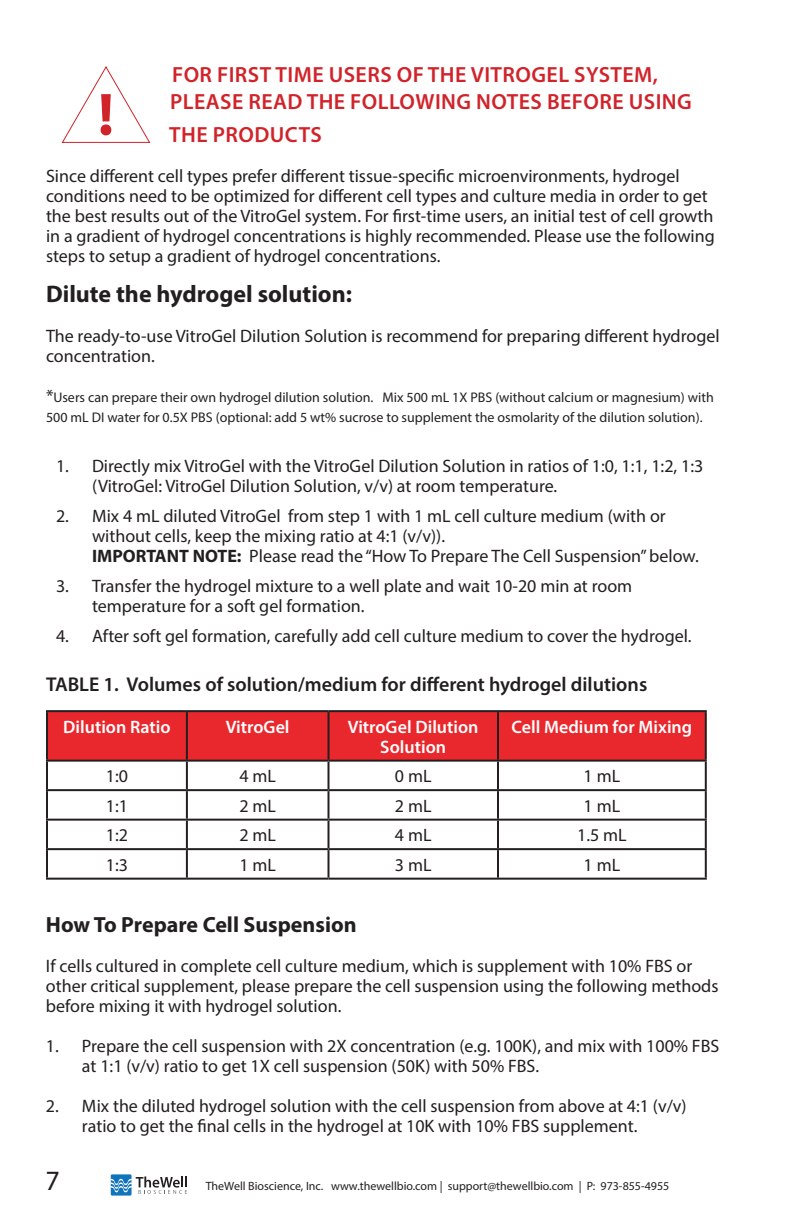
<style>
.page{position:relative;width:792px;height:1224px;background:#fff}
.page>*{position:absolute;margin:0;border:0;box-sizing:border-box;transform-origin:0 0}
.t1{font:700 60.2px "Myriad Pro";color:#d1232a}
.t2{font:28px "Myriad Pro";color:#231f20}
.t3{font:700 24px "Myriad Pro";color:#231f20}
.t4{font:600 22px/26.4px "Myriad Pro";letter-spacing:.02em;color:#d1232a}
.t5{font:700 22px "Myriad Pro";color:#231f20}
.t6{font:600 20px "Myriad Pro";color:#231f20}
.t7{font:18px/20px "Myriad Pro";color:#231f20}
.t8{font:600 18px/20px "Myriad Pro";color:#fff;text-align:center}
.t9{font:14px/20px "Myriad Pro";color:#231f20}
.t10{font:12px "Myriad Pro";color:#231f20}
.s1{font-size:18px}
.s2{font-weight:700}
</style>
<div class="page">
<div style="left:48px;top:712px;width:657px;height:48px;background:#e9282d"></div>
<hr style="left:46px;top:710px;width:141px;height:2px;background:#231f20">
<hr style="left:46px;top:712px;width:2px;height:48px;background:#231f20">
<hr style="left:187px;top:710px;width:142px;height:2px;background:#231f20">
<hr style="left:186px;top:712px;width:2px;height:48px;background:#231f20">
<hr style="left:329px;top:710px;width:169px;height:2px;background:#231f20">
<hr style="left:328px;top:712px;width:2px;height:48px;background:#231f20">
<hr style="left:498px;top:710px;width:209px;height:2px;background:#231f20">
<hr style="left:497px;top:712px;width:2px;height:48px;background:#231f20">
<hr style="left:705px;top:712px;width:2px;height:48px;background:#231f20">
<hr style="left:46px;top:760px;width:141px;height:2px;background:#231f20">
<hr style="left:46px;top:762px;width:2px;height:27px;background:#231f20">
<hr style="left:187px;top:760px;width:142px;height:2px;background:#231f20">
<hr style="left:186px;top:762px;width:2px;height:27px;background:#231f20">
<hr style="left:329px;top:760px;width:169px;height:2px;background:#231f20">
<hr style="left:328px;top:762px;width:2px;height:27px;background:#231f20">
<hr style="left:498px;top:760px;width:209px;height:2px;background:#231f20">
<hr style="left:497px;top:762px;width:2px;height:27px;background:#231f20">
<hr style="left:705px;top:762px;width:2px;height:27px;background:#231f20">
<hr style="left:46px;top:789px;width:141px;height:2px;background:#231f20">
<hr style="left:46px;top:791px;width:2px;height:28px;background:#231f20">
<hr style="left:187px;top:789px;width:142px;height:2px;background:#231f20">
<hr style="left:186px;top:791px;width:2px;height:28px;background:#231f20">
<hr style="left:329px;top:789px;width:169px;height:2px;background:#231f20">
<hr style="left:328px;top:791px;width:2px;height:28px;background:#231f20">
<hr style="left:498px;top:789px;width:209px;height:2px;background:#231f20">
<hr style="left:497px;top:791px;width:2px;height:28px;background:#231f20">
<hr style="left:705px;top:791px;width:2px;height:28px;background:#231f20">
<hr style="left:46px;top:819px;width:141px;height:2px;background:#231f20">
<hr style="left:46px;top:821px;width:2px;height:27px;background:#231f20">
<hr style="left:187px;top:819px;width:142px;height:2px;background:#231f20">
<hr style="left:186px;top:821px;width:2px;height:27px;background:#231f20">
<hr style="left:329px;top:819px;width:169px;height:2px;background:#231f20">
<hr style="left:328px;top:821px;width:2px;height:27px;background:#231f20">
<hr style="left:498px;top:819px;width:209px;height:2px;background:#231f20">
<hr style="left:497px;top:821px;width:2px;height:27px;background:#231f20">
<hr style="left:705px;top:821px;width:2px;height:27px;background:#231f20">
<hr style="left:46px;top:848px;width:141px;height:2px;background:#231f20">
<hr style="left:46px;top:850px;width:2px;height:28px;background:#231f20">
<hr style="left:187px;top:848px;width:142px;height:2px;background:#231f20">
<hr style="left:186px;top:850px;width:2px;height:28px;background:#231f20">
<hr style="left:329px;top:848px;width:169px;height:2px;background:#231f20">
<hr style="left:328px;top:850px;width:2px;height:28px;background:#231f20">
<hr style="left:498px;top:848px;width:209px;height:2px;background:#231f20">
<hr style="left:497px;top:850px;width:2px;height:28px;background:#231f20">
<hr style="left:705px;top:850px;width:2px;height:28px;background:#231f20">
<hr style="left:46px;top:878px;width:141px;height:2px;background:#231f20">
<hr style="left:187px;top:878px;width:142px;height:2px;background:#231f20">
<hr style="left:329px;top:878px;width:169px;height:2px;background:#231f20">
<hr style="left:498px;top:878px;width:209px;height:2px;background:#231f20">
<div style="left:111px;top:1174px;width:21px;height:22px;background:#1074bc"></div>
<svg style="left:110px;top:1176px;width:77px;height:18px"></svg>
<svg style="left:61px;top:66px;width:90px;height:77px"></svg>
<p class="t4" style="left:170px;top:61px;width:523px">FOR FIRST TIME USERS OF THE VITROGEL SYSTEM,<br>PLEASE READ THE FOLLOWING NOTES BEFORE USING</p>
<p class="t4" style="left:169px;top:121px;width:154px">THE PRODUCTS</p>
<p class="t7" style="left:46px;top:166px;width:670px">Since different cell types prefer different tissue-specific microenvironments, hydrogel conditions need to be optimized for different cell types and culture media in order to get the best results out of the VitroGel system. For first-time users, an initial test of cell growth in a gradient of hydrogel concentrations is highly recommended. Please use the following steps to setup a gradient of hydrogel concentrations.</p>
<p class="t3" style="left:46px;top:278px;width:308px">Dilute the hydrogel solution:</p>
<p class="t7" style="left:46px;top:326px;width:675px">The ready-to-use VitroGel Dilution Solution is recommend for preparing different hydrogel concentration.</p>
<p class="t9" style="left:46px;top:387px;width:669px"><span class="s1">*</span>Users can prepare their own hydrogel dilution solution. Mix 500 mL 1X PBS (without calcium or magnesium) with<br>500 mL DI water for 0.5X PBS (optional: add 5 wt% sucrose to supplement the osmolarity of the dilution solution).</p>
<p class="t7" style="left:92px;top:456px;width:613px;text-indent:-36px">1. Directly mix VitroGel with the VitroGel Dilution Solution in ratios of 1:0, 1:1, 1:2, 1:3 (VitroGel: VitroGel Dilution Solution, v/v) at room temperature.</p>
<p class="t7" style="left:92px;top:506px;width:608px;text-indent:-36px">2. Mix 4 mL diluted VitroGel from step 1 with 1 mL cell culture medium (with or without cells, keep the mixing ratio at 4:1 (v/v)).<br><span class="s2">IMPORTANT NOTE:</span> Please read the “How To Prepare The Cell Suspension” below.</p>
<p class="t7" style="left:92px;top:576px;width:542px;text-indent:-36px">3. Transfer the hydrogel mixture to a well plate and wait 10-20 min at room temperature for a soft gel formation.</p>
<p class="t7" style="left:56px;top:626px;width:637px">4. After soft gel formation, carefully add cell culture medium to cover the hydrogel.</p>
<h1 class="t1" style="left:98px;top:75px;width:18px">!</h1>
<p class="t6" style="left:46px;top:672px;width:603px">TABLE 1. Volumes of solution/medium for different hydrogel dilutions</p>
<p class="t8" style="left:63px;top:716px;width:109px">Dilution Ratio</p>
<p class="t8" style="left:226px;top:716px;width:65px">VitroGel</p>
<p class="t8" style="left:348px;top:716px;width:132px">VitroGel Dilution<br>Solution</p>
<p class="t8" style="left:512px;top:716px;width:182px">Cell Medium for Mixing</p>
<p class="t7" style="left:106px;top:766px;width:24px">1:0</p>
<p class="t7" style="left:239px;top:766px;width:38px">4 mL</p>
<p class="t7" style="left:395px;top:766px;width:38px">0 mL</p>
<p class="t7" style="left:584px;top:766px;width:38px">1 mL</p>
<p class="t7" style="left:106px;top:795px;width:24px">1:1</p>
<p class="t7" style="left:239px;top:795px;width:38px">2 mL</p>
<p class="t7" style="left:395px;top:795px;width:38px">2 mL</p>
<p class="t7" style="left:584px;top:795px;width:38px">1 mL</p>
<p class="t7" style="left:106px;top:825px;width:24px">1:2</p>
<p class="t7" style="left:239px;top:825px;width:38px">2 mL</p>
<p class="t7" style="left:395px;top:825px;width:38px">4 mL</p>
<p class="t7" style="left:577px;top:825px;width:51px">1.5 mL</p>
<p class="t7" style="left:106px;top:854px;width:24px">1:3</p>
<p class="t7" style="left:239px;top:854px;width:38px">1 mL</p>
<p class="t7" style="left:395px;top:854px;width:38px">3 mL</p>
<p class="t7" style="left:584px;top:854px;width:38px">1 mL</p>
<p class="t5" style="left:46px;top:910px;width:312px">How To Prepare Cell Suspension</p>
<p class="t7" style="left:46px;top:955px;width:674px">If cells cultured in complete cell culture medium, which is supplement with 10% FBS or other critical supplement, please prepare the cell suspension using the following methods before mixing it with hydrogel solution.</p>
<p class="t7" style="left:82px;top:1035px;width:639px;text-indent:-36px">1. Prepare the cell suspension with 2X concentration (e.g. 100K), and mix with 100% FBS at 1:1 (v/v) ratio to get 1X cell suspension (50K) with 50% FBS.</p>
<p class="t7" style="left:82px;top:1095px;width:606px;text-indent:-36px">2. Mix the diluted hydrogel solution with the cell suspension from above at 4:1 (v/v) ratio to get the final cells in the hydrogel at 10K with 10% FBS supplement.</p>
<h2 class="t2" style="left:46px;top:1163px;width:16px">7</h2>
<p class="t10" style="left:206px;top:1178px;width:465px">TheWell Bioscience, Inc. www.thewellbio.com | support@thewellbio.com | P: 973-855-4955</p>
</div>
